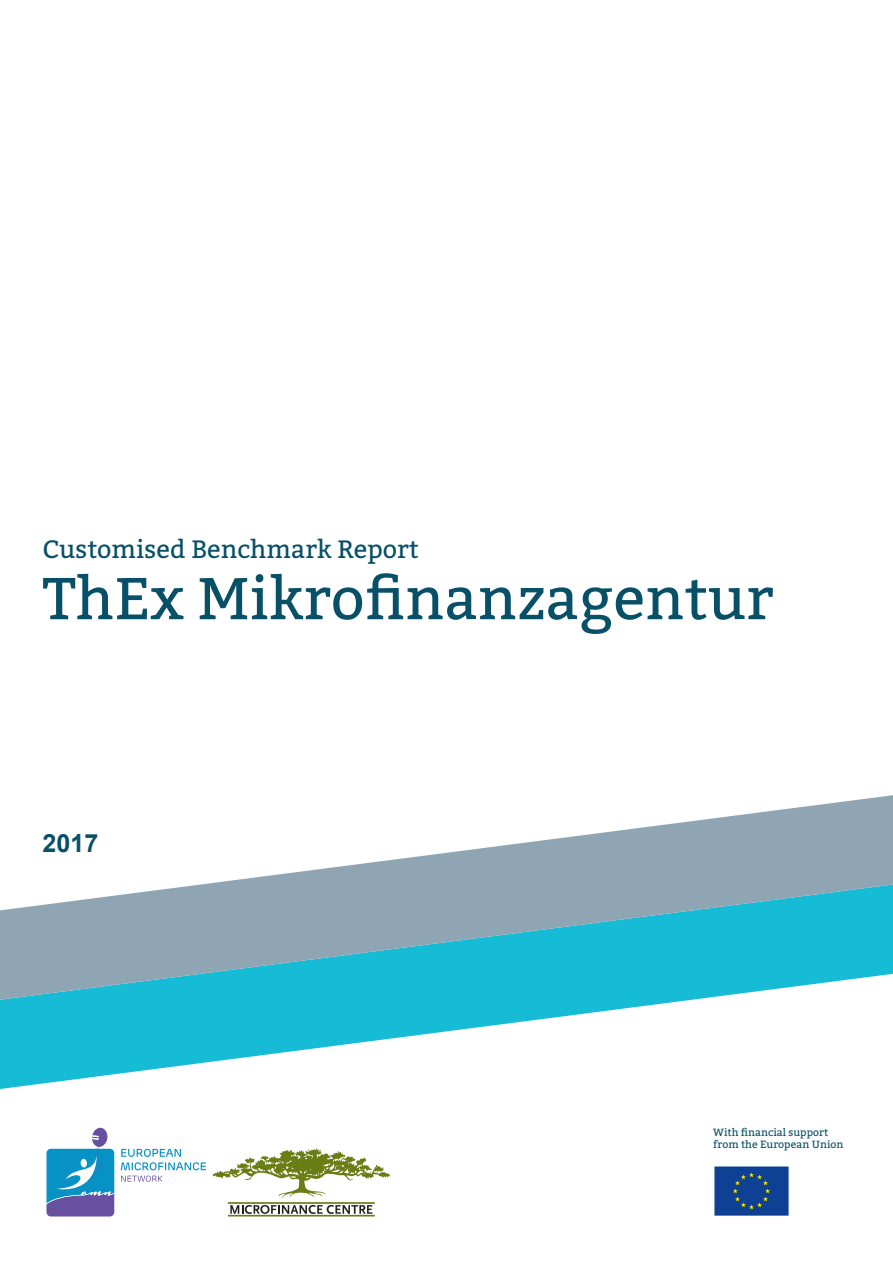
<style>
.page{position:relative;width:893px;height:1263px;background:#fff}
.page>*{position:absolute;margin:0;border:0;box-sizing:border-box;transform-origin:0 0}
.Titles{font:58.95px "Bitter";color:#075068}
.Titles-2{font:25.05px "Bitter";color:#075068}
.Titles-3{font:700 25.05px "Arial";color:#075068}
.Title_3{font:10.5px "Bitter";color:#075068}
</style>
<div class="page">
<svg style="left:47px;top:1127px;width:67px;height:89px"></svg>
<svg style="left:121px;top:1149px;width:85px;height:33px"></svg>
<svg style="left:213px;top:1148px;width:177px;height:50px"></svg>
<svg style="left:230px;top:1205px;width:142px;height:9px"></svg>
<hr style="left:228px;top:1202px;width:147px;height:2px;background:#6a7d14">
<hr style="left:228px;top:1215px;width:147px;height:1px;background:#6a7d14">
<img style="left:714px;top:1166px;width:75px;height:50px">
<svg style="left:0;top:1000px;width:690px;height:89px;fill:#16bbd6"></svg>
<svg style="left:0;top:795px;width:893px;height:205px"></svg>
<p class="Titles-2" style="left:43px;top:531px;width:378px">Customised Benchmark Report</p>
<p class="Titles" style="left:43px;top:556px;width:732px">ThEx Mikrofinanzagentur</p>
<p class="Titles-3" style="left:43px;top:825px;width:57px">2017</p>
<p class="Title_3" style="left:713px;top:1124px;width:117px">With financial support</p>
<p class="Title_3" style="left:713px;top:1137px;width:132px">from the European Union</p>
</div>
